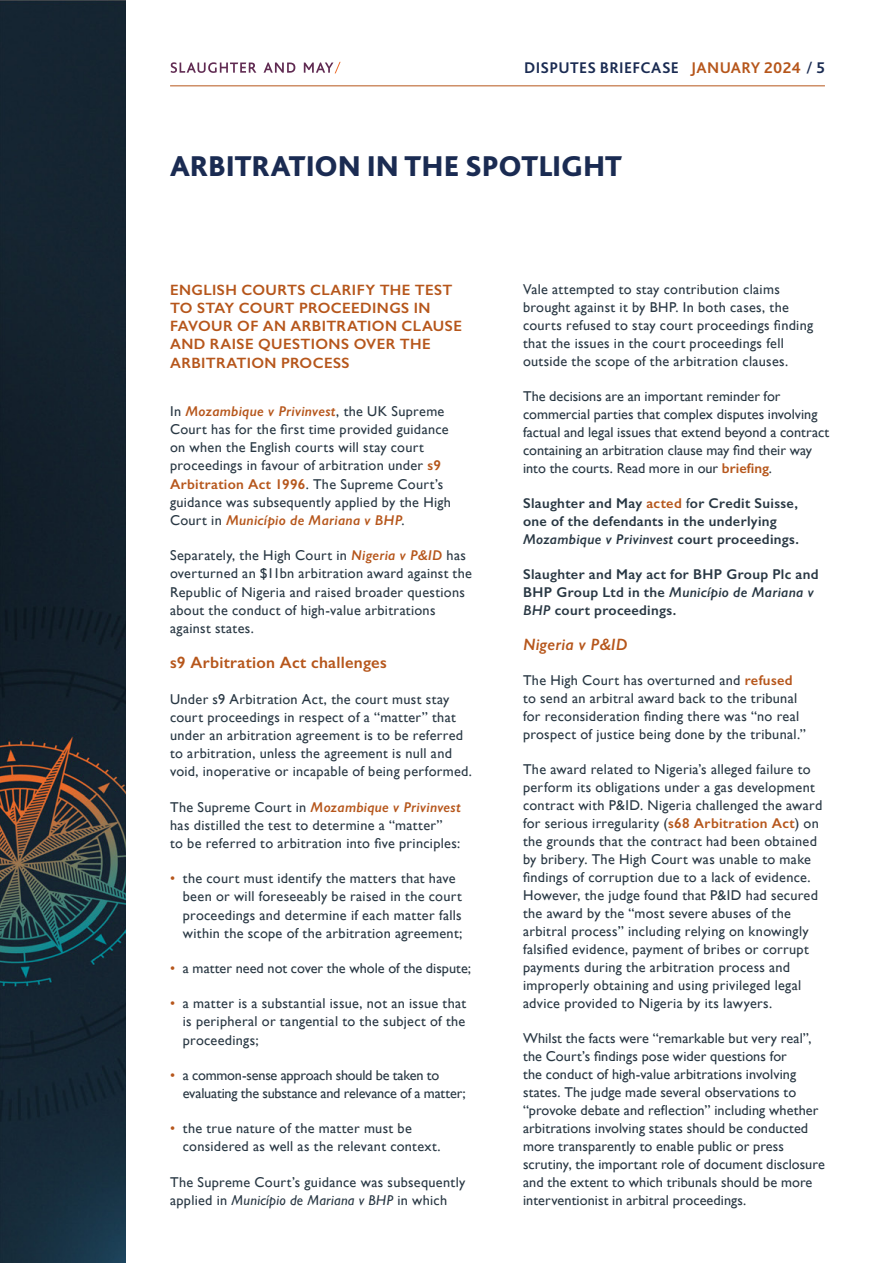
<style>
.page{position:relative;width:893px;height:1263px;background:#fff}
.page>*{position:absolute;margin:0;border:0;box-sizing:border-box;transform-origin:0 0}
.t1{font:800 30px "Bliss Pro";letter-spacing:-.005em;color:#1a2b52}
.t2{font:600 16.5px "Gill Sans";letter-spacing:.015em;color:#b6561b}
.t3{font:italic 600 16.5px "Gill Sans";letter-spacing:.01em;color:#b6561b}
.t4{font:700 16.2px "Bliss Pro";letter-spacing:.02em;color:#1a2b52}
.t5{font:600 15px/18.1px "Gill Sans";letter-spacing:.025em;color:#b6561b}
.t6{font:14.25px/18px "Gill Sans";letter-spacing:.02em;color:#283743}
.t7{font:14.25px/18px "Gill Sans";color:#283743}
.t8{font:600 14.25px/18px "Gill Sans";letter-spacing:.02em;color:#283743}
.t9{font:14.25px/18.1px "Gill Sans";letter-spacing:-.015em;color:#283743}
.s1{color:#b6561b}
.s2{font-weight:400}
.s3{font-weight:600;font-style:italic;color:#b6561b}
.s4{font-weight:600;color:#b6561b}
.s5{font-style:italic}
</style>
<div class="page">
<img style="left:0;top:0;width:125px;height:1263px">
<svg style="left:171px;top:62px;width:85px;height:11px"></svg>
<svg style="left:264px;top:62px;width:31px;height:11px"></svg>
<svg style="left:304px;top:62px;width:37px;height:11px"></svg>
<hr style="left:170px;top:85px;width:655px;height:1px;background:#b6561b">
<p class="t4" style="left:524px;top:57px;width:302px">DISPUTES BRIEFCASE <span class="s1">JANUARY 2024</span> <span class="s2">/</span> 5</p>
<h1 class="t1" style="left:170px;top:147px;width:453px">ARBITRATION IN THE SPOTLIGHT</h1>
<p class="t5" style="left:170px;top:280px;width:293px">ENGLISH COURTS CLARIFY THE TEST<br>TO STAY COURT PROCEEDINGS IN<br>FAVOUR OF AN ARBITRATION CLAUSE<br>AND RAISE QUESTIONS OVER THE<br>ARBITRATION PROCESS</p>
<p class="t6" style="left:170px;top:402px;width:282px">In <span class="s3">Mozambique v Privinvest</span>, the UK Supreme Court has for the first time provided guidance on when the English courts will stay court proceedings in favour of arbitration under <span class="s4">s9<br>Arbitration Act 1996</span>. The Supreme Court’s guidance was subsequently applied by the High Court in <span class="s3">Município de Mariana v BHP</span>.</p>
<p class="t6" style="left:170px;top:546px;width:303px">Separately, the High Court in <span class="s3">Nigeria v P&amp;ID</span> has overturned an $11bn arbitration award against the Republic of Nigeria and raised broader questions about the conduct of high-value arbitrations against states.</p>
<p class="t2" style="left:170px;top:653px;width:218px">s9 Arbitration Act challenges</p>
<p class="t6" style="left:170px;top:689px;width:303px">Under s9 Arbitration Act, the court must stay court proceedings in respect of a “matter” that under an arbitration agreement is to be referred to arbitration, unless the agreement is null and void, inoperative or incapable of being performed.</p>
<p class="t6" style="left:170px;top:797px;width:292px">The Supreme Court in <span class="s3">Mozambique v Privinvest </span>has distilled the test to determine a “matter”<br>to be referred to arbitration into five principles:</p>
<p class="t6" style="left:183px;top:869px;width:281px;text-indent:-13px"><span class="s1">•</span> the court must identify the matters that have been or will foreseeably be raised in the court proceedings and determine if each matter falls within the scope of the arbitration agreement;</p>
<p class="t7" style="left:170px;top:959px;width:302px"><span class="s1">•</span> a matter need not cover the whole of the dispute;</p>
<p class="t6" style="left:183px;top:994px;width:285px;text-align:justify;text-indent:-13px"><span class="s1">•</span> a matter is a substantial issue, not an issue that is peripheral or tangential to the subject of the proceedings;</p>
<p class="t9" style="left:183px;top:1066px;width:284px;text-indent:-13px"><span class="s1">•</span> a common-sense approach should be taken to evaluating the substance and relevance of a matter;</p>
<p class="t6" style="left:183px;top:1119px;width:259px;text-indent:-13px"><span class="s1">•</span> the true nature of the matter must be considered as well as the relevant context.</p>
<p class="t6" style="left:170px;top:1172px;width:297px">The Supreme Court’s guidance was subsequently applied in <span class="s5">Município de Mariana v BHP</span> in which</p>
<p class="t6" style="left:523px;top:280px;width:292px">Vale attempted to stay contribution claims brought against it by BHP. In both cases, the courts refused to stay court proceedings finding that the issues in the court proceedings fell outside the scope of the arbitration clauses.</p>
<p class="t7" style="left:523px;top:387px;width:308px">The decisions are an important reminder for commercial parties that complex disputes involving factual and legal issues that extend beyond a contract containing an arbitration clause may find their way into the courts. Read more in our <span class="s4">briefing</span>.</p>
<p class="t8" style="left:523px;top:494px;width:277px">Slaughter and May <span class="s1">acted</span> <span class="s2">f</span>or Credit Suisse, one of the defendants in the underlying<br><span class="s5">Mozambique v Privinvest</span> court proceedings.</p>
<p class="t8" style="left:523px;top:565px;width:297px">Slaughter and May act for BHP Group Plc and<br>BHP Group Ltd in the <span class="s5">Município de Mariana v<br>BHP</span> court proceedings.</p>
<p class="t3" style="left:523px;top:634px;width:106px">Nigeria v P&amp;ID</p>
<p class="t6" style="left:523px;top:671px;width:284px">The High Court has overturned and <span class="s4">refused </span>to send an arbitral award back to the tribunal for reconsideration finding there was “no real prospect of justice being done by the tribunal.”</p>
<p class="t6" style="left:523px;top:760px;width:301px">The award related to Nigeria’s alleged failure to perform its obligations under a gas development contract with P&amp;ID. Nigeria challenged the award for serious irregularity (<span class="s4">s68 Arbitration Act</span>) on the grounds that the contract had been obtained by bribery. The High Court was unable to make findings of corruption due to a lack of evidence.<br>However, the judge found that P&amp;ID had secured the award by the “most severe abuses of the arbitral process” including relying on knowingly falsified evidence, payment of bribes or corrupt payments during the arbitration process and improperly obtaining and using privileged legal advice provided to Nigeria by its lawyers.</p>
<p class="t6" style="left:523px;top:1029px;width:303px">Whilst the facts were “remarkable but very real”, the Court’s findings pose wider questions for<br>the conduct of high-value arbitrations involving states. The judge made several observations to “provoke debate and reflection” including whether arbitrations involving states should be conducted more transparently to enable public or press scrutiny, the important role of document disclosure and the extent to which tribunals should be more interventionist in arbitral proceedings.</p>
</div>
